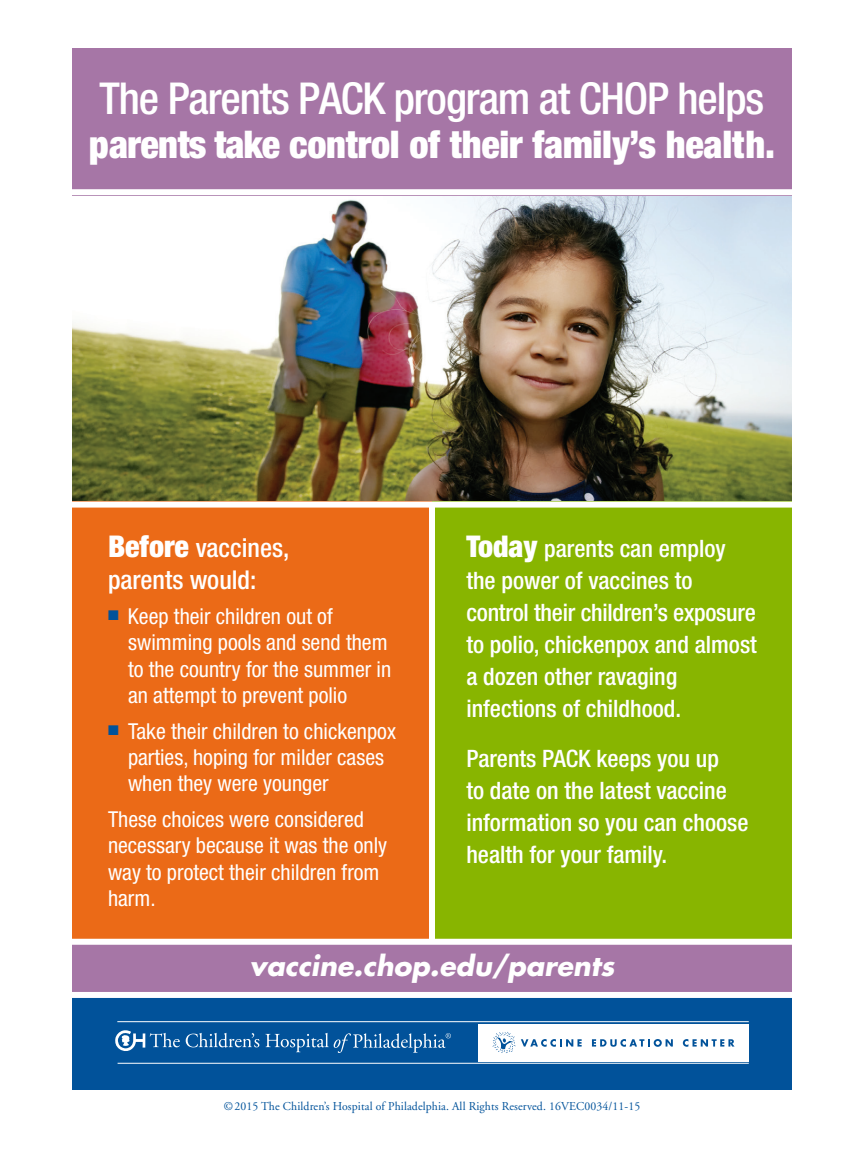
<style>
.page{position:relative;width:864px;height:1152px;background:#fff}
.page>*{position:absolute;margin:0;border:0;box-sizing:border-box;transform-origin:0 0}
.t1{font:500 condensed 44px "Helvetica Neue";letter-spacing:-.025em;color:#fff}
.t2{font:900 condensed 38.2px "Helvetica Neue";letter-spacing:-.005em;color:#fff}
.t3{font:italic 700 27px "Futura";color:#fff}
.t4{font:500 condensed 26px/31.2px "Helvetica Neue";color:#fff}
.t5{font:500 condensed 24px/32px "Helvetica Neue";color:#fff}
.t6{font:condensed 22px/26.4px "Helvetica Neue";color:#fff}
.t7{font:12px "Adobe Garamond";letter-spacing:.01em;color:#01529a}
.s1{font-weight:900;font-size:30px}
</style>
<div class="page">
<img style="left:72px;top:195px;width:720px;height:307px">
<div style="left:72px;top:48px;width:720px;height:147px;background:#a676a6"></div>
<div style="left:72px;top:936px;width:720px;height:57px;background:#a676a6"></div>
<div style="left:72px;top:995px;width:720px;height:95px;background:#01529a"></div>
<div style="left:72px;top:502px;width:369px;height:440px;background:#eb6a17"></div>
<div style="left:432px;top:502px;width:360px;height:440px;background:#88b500"></div>
<div style="left:478px;top:1024px;width:271px;height:37px;background:#fff"></div>
<svg style="left:592px;top:1039px;width:81px;height:8px"></svg>
<svg style="left:683px;top:1039px;width:52px;height:8px"></svg>
<svg style="left:115px;top:1030px;width:65px;height:21px"></svg>
<svg style="left:186px;top:1033px;width:73px;height:15px"></svg>
<svg style="left:265px;top:1033px;width:186px;height:20px"></svg>
<hr style="left:117px;top:1021px;width:632px;height:1px;background:#fff">
<hr style="left:118px;top:1063px;width:631px;height:1px;background:#fff">
<svg style="left:493px;top:1032px;width:89px;height:21px"></svg>
<div style="left:66px;top:992px;width:751px;height:6px;background:#fff"></div>
<div style="left:66px;top:939px;width:751px;height:6px;background:#fff"></div>
<div style="left:66px;top:502px;width:751px;height:6px;background:#fff"></div>
<div style="left:429px;top:506px;width:6px;height:436px;background:#fff"></div>
<div style="left:66px;top:189px;width:751px;height:6px;background:#fff"></div>
<p class="t1" style="left:100px;top:72px;width:666px">The Parents PACK program at CHOP helps</p>
<p class="t2" style="left:89px;top:121px;width:688px">parents take control of their family’s health.</p>
<p class="t4" style="left:108px;top:532px;width:183px"><span class="s1">Before</span> vaccines, parents would:</p>
<p class="t6" style="left:128px;top:603px;width:265px;text-indent:-20px"><sup>■</sup> Keep their children out of swimming pools and send them to the country for the summer in an attempt to prevent polio</p>
<p class="t6" style="left:128px;top:717px;width:270px;text-indent:-20px"><sup>■</sup> Take their children to chickenpox parties, hoping for milder cases when they were younger</p>
<p class="t6" style="left:108px;top:806px;width:281px">These choices were considered necessary because it was the only way to protect their children from harm.</p>
<p class="t5" style="left:466px;top:533px;width:292px"><span class="s1">Today</span> parents can employ the power of vaccines to control their children’s exposure to polio, chickenpox and almost a dozen other ravaging infections of childhood.</p>
<p class="t5" style="left:466px;top:743px;width:284px">Parents PACK keeps you up<br>to date on the latest vaccine information so you can choose health for your family.</p>
<p class="t3" style="left:250px;top:947px;width:366px">vaccine.chop.edu/parents</p>
<p class="t7" style="left:224px;top:1100px;width:418px">© 2015 The Children’s Hospital of Philadelphia. All Rights Reserved. 16VEC0034/11-15</p>
</div>
